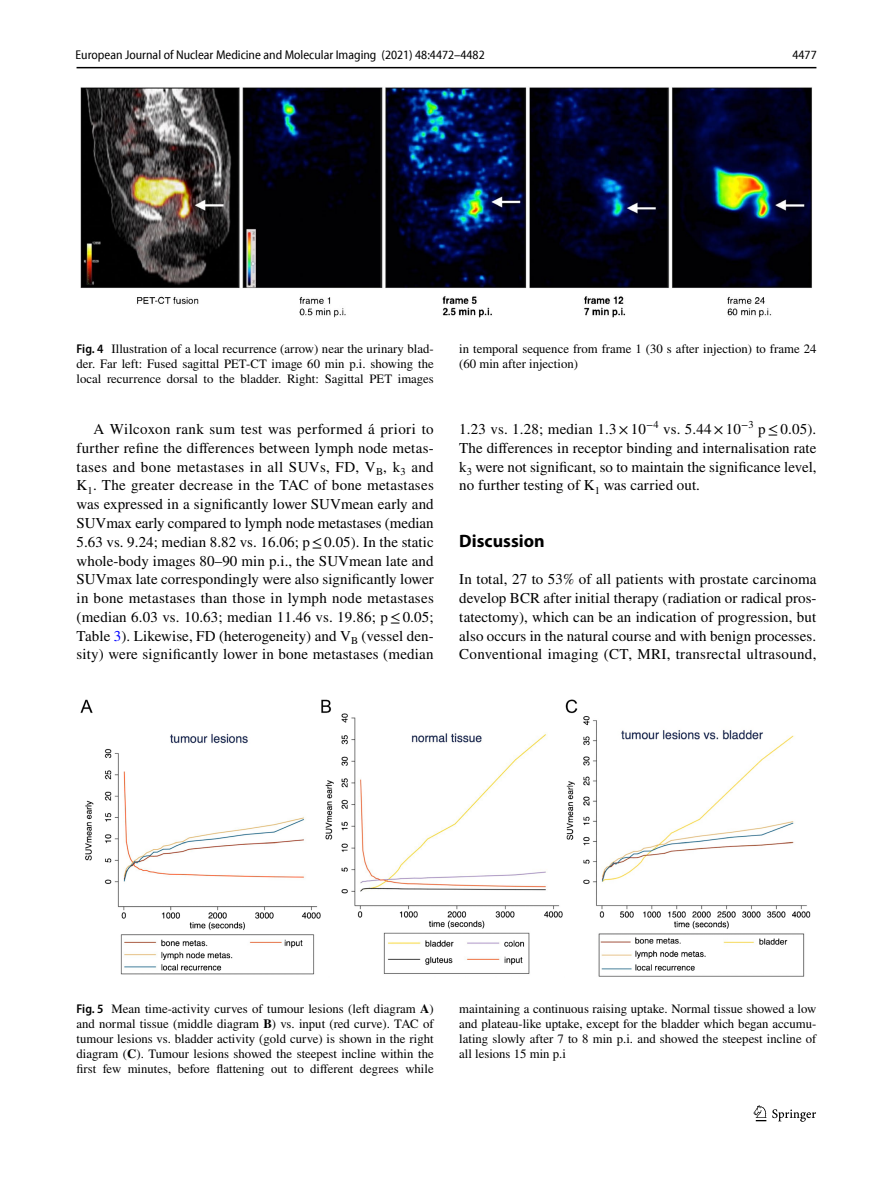
<style>
.page{position:relative;width:893px;height:1187px;background:#fff}
.page>*{position:absolute;margin:0;border:0;box-sizing:border-box;transform-origin:0 0}
.t1{font:700 18px "Myriad Pro";color:#000}
.t2{font:15px/18.8px "STIX";letter-spacing:.015em;color:#000;text-align:justify}
.t3{font:12.75px/15px "STIX";color:#000;text-align:justify}
.t4{font:semi-condensed 12.75px "Myriad Pro Unic";color:#000}
.s1{font-family:"Myriad Pro";font-weight:600;font-stretch:semi-condensed}
.s2{color:#00f}
.s3{font-weight:700}
</style>
<div class="page">
<hr style="left:77px;top:67px;width:739px;height:1px;background:#000">
<img style="left:81px;top:87px;width:731px;height:231px">
<img style="left:81px;top:699px;width:730px;height:278px">
<svg style="left:753px;top:1105px;width:13px;height:16px"></svg>
<svg style="left:772px;top:1109px;width:44px;height:12px"></svg>
<p class="t4" style="left:76px;top:50px;width:411px">European Journal of Nuclear Medicine and Molecular Imaging (2021) 48:4472–4482</p>
<p class="t4" style="left:792px;top:50px;width:26px">4477</p>
<p class="t3" style="left:77px;top:342px;width:359px"><span class="s1">Fig. 4</span> Illustration of a local recurrence (arrow) near the urinary blad&shy;der. Far left: Fused sagittal PET-CT image 60 min p.i. showing the local recurrence dorsal to the bladder. Right: Sagittal PET images</p>
<p class="t3" style="left:459px;top:342px;width:359px">in temporal sequence from frame 1 (30 s after injection) to frame 24 (60 min after injection)</p>
<p class="t2" style="left:77px;top:421px;width:359px;text-indent:17px">A Wilcoxon rank sum test was performed á priori to further refine the differences between lymph node metas&shy;tases and bone metastases in all SUVs, FD, V<sub>B</sub>, k<sub>3</sub> and K<sub>1</sub>. The greater decrease in the TAC of bone metastases was expressed in a significantly lower SUVmean early and SUVmax early compared to lymph node metastases (median 5.63 vs. 9.24; median 8.82 vs. 16.06; p≤0.05). In the static whole-body images 80–90 min p.i., the SUVmean late and SUVmax late correspondingly were also significantly lower in bone metastases than those in lymph node metastases (median 6.03 vs. 10.63; median 11.46 vs. 19.86; p≤0.05; Table <span class="s2">3</span>). Likewise, FD (heterogeneity) and V<sub>B</sub> (vessel den&shy;sity) were significantly lower in bone metastases (median</p>
<p class="t2" style="left:459px;top:421px;width:359px">1.23 vs. 1.28; median 1.3×10<sup>−4</sup> vs. 5.44× -10<sup>−3</sup> p≤0.05).<br>The differences in receptor binding and internalisation rate k<sub>3</sub> were not significant, so to maintain the significance level, no further testing of K<sub>1</sub> was carried out.</p>
<p class="t1" style="left:459px;top:529px;width:87px">Discussion</p>
<p class="t2" style="left:459px;top:571px;width:359px">In total, 27 to 53% of all patients with prostate carcinoma develop BCR after initial therapy (radiation or radical pros&shy;tatectomy), which can be an indication of progression, but also occurs in the natural course and with benign processes.<br>Conventional imaging (CT, MRI, transrectal ultrasound,</p>
<p class="t3" style="left:77px;top:1001px;width:359px"><span class="s1">Fig. 5</span> Mean time-activity curves of tumour lesions (left diagram <span class="s3">A</span>) and normal tissue (middle diagram <span class="s3">B</span>) vs. input (red curve). TAC of tumour lesions vs. bladder activity (gold curve) is shown in the right diagram (<span class="s3">C</span>). Tumour lesions showed the steepest incline within the first few minutes, before flattening out to different degrees while</p>
<p class="t3" style="left:459px;top:1001px;width:359px">maintaining a continuous raising uptake. Normal tissue showed a low and plateau-like uptake, except for the bladder which began accumu&shy;lating slowly after 7 to 8 min p.i. and showed the steepest incline of all lesions 15 min p.i</p>
</div>
